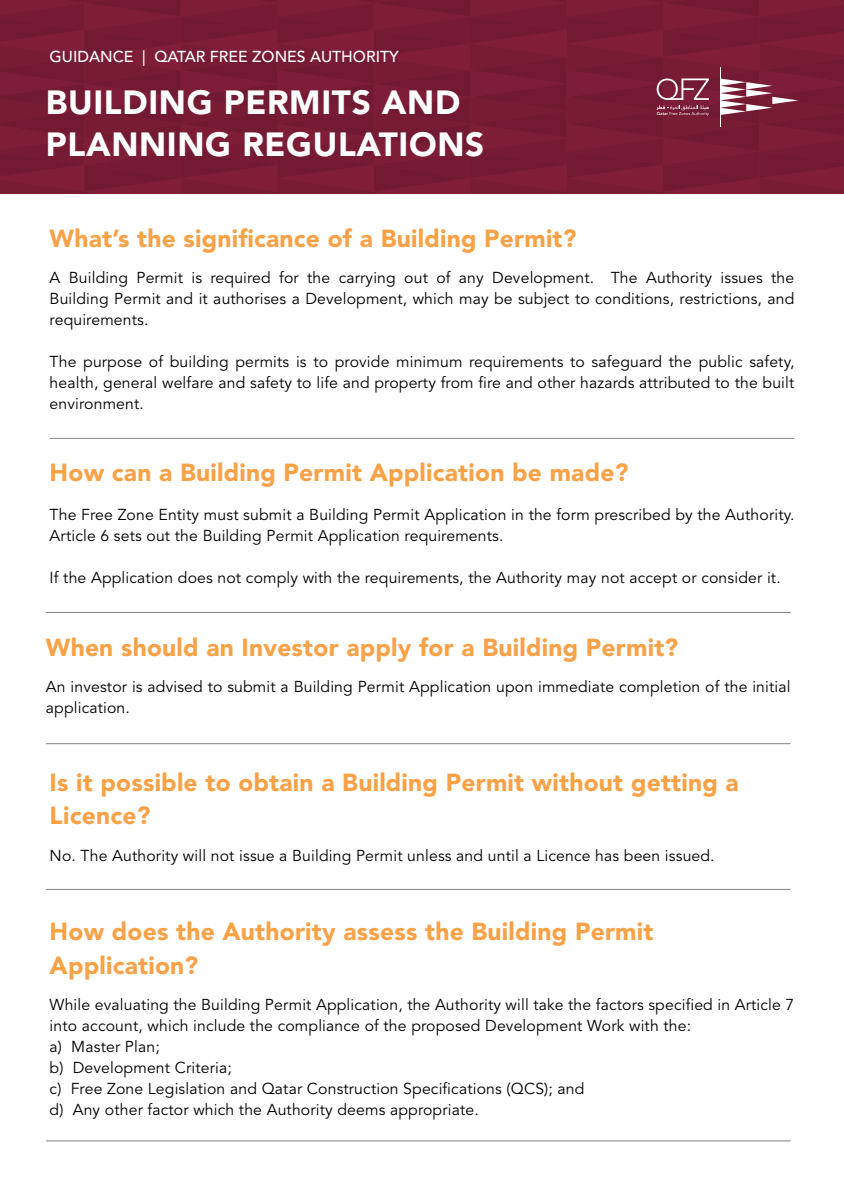
<style>
.page{position:relative;width:844px;height:1191px;background:#fff}
.page>*{position:absolute;margin:0;border:0;box-sizing:border-box;transform-origin:0 0}
.t1{font:900 33.25px/42px "Avenir LT Std";letter-spacing:.02em;color:#fff}
.t2{font:900 24.5px/33.2px "Avenir LT Std";letter-spacing:.01em;color:#f8a146}
.t3{font:15.75px/21px "Avenir LT Std";letter-spacing:.01em;color:#000}
.t4{font:500 15.75px "Avenir LT Std";color:#fff}
</style>
<div class="page">
<div style="left:0;top:0;width:843px;height:194px;background:#781c34"></div>
<hr style="left:46px;top:612px;width:744px;height:1px;background:#000">
<hr style="left:46px;top:889px;width:744px;height:1px;background:#000">
<hr style="left:46px;top:1140px;width:744px;height:1px;background:#000">
<hr style="left:46px;top:743px;width:744px;height:1px;background:#000">
<hr style="left:50px;top:438px;width:744px;height:1px;background:#000">
<p class="t4" style="left:50px;top:47px;width:350px">GUIDANCE | QATAR FREE ZONES AUTHORITY</p>
<p class="t1" style="left:46px;top:82px;width:440px">BUILDING PERMITS AND<br>PLANNING REGULATIONS</p>
<p class="t2" style="left:50px;top:221px;width:528px">What’s the significance of a Building Permit?</p>
<p class="t3" style="left:50px;top:268px;width:746px;text-align:justify">A Building Permit is required for the carrying out of any Development. The Authority issues the Building Permit and it authorises a Development, which may be subject to conditions, restrictions, and requirements.</p>
<p class="t3" style="left:50px;top:352px;width:746px;text-align:justify">The purpose of building permits is to provide minimum requirements to safeguard the public safety, health, general welfare and safety to life and property from fire and other hazards attributed to the built environment.</p>
<p class="t2" style="left:50px;top:456px;width:580px">How can a Building Permit Application be made?</p>
<p class="t3" style="left:50px;top:505px;width:746px">The Free Zone Entity must submit a Building Permit Application in the form prescribed by the Authority.<br>Article 6 sets out the Building Permit Application requirements.</p>
<p class="t3" style="left:50px;top:568px;width:732px">If the Application does not comply with the requirements, the Authority may not accept or consider it.</p>
<p class="t2" style="left:46px;top:630px;width:633px">When should an Investor apply for a Building Permit?</p>
<p class="t3" style="left:46px;top:677px;width:746px">An investor is advised to submit a Building Permit Application upon immediate completion of the initial application.</p>
<p class="t2" style="left:50px;top:765px;width:690px">Is it possible to obtain a Building Permit without getting a<br>Licence?</p>
<p class="t3" style="left:50px;top:845px;width:666px">No. The Authority will not issue a Building Permit unless and until a Licence has been issued.</p>
<p class="t2" style="left:50px;top:915px;width:605px">How does the Authority assess the Building Permit<br>Application?</p>
<p class="t3" style="left:50px;top:995px;width:746px">While evaluating the Building Permit Application, the Authority will take the factors specified in Article 7 into account, which include the compliance of the proposed Development Work with the:</p>
<p class="t3" style="left:50px;top:1037px;width:112px">a) Master Plan;</p>
<p class="t3" style="left:50px;top:1058px;width:183px">b) Development Criteria;</p>
<p class="t3" style="left:50px;top:1079px;width:536px">c) Free Zone Legislation and Qatar Construction Specifications (QCS); and</p>
<p class="t3" style="left:50px;top:1100px;width:430px">d) Any other factor which the Authority deems appropriate.</p>
</div>
